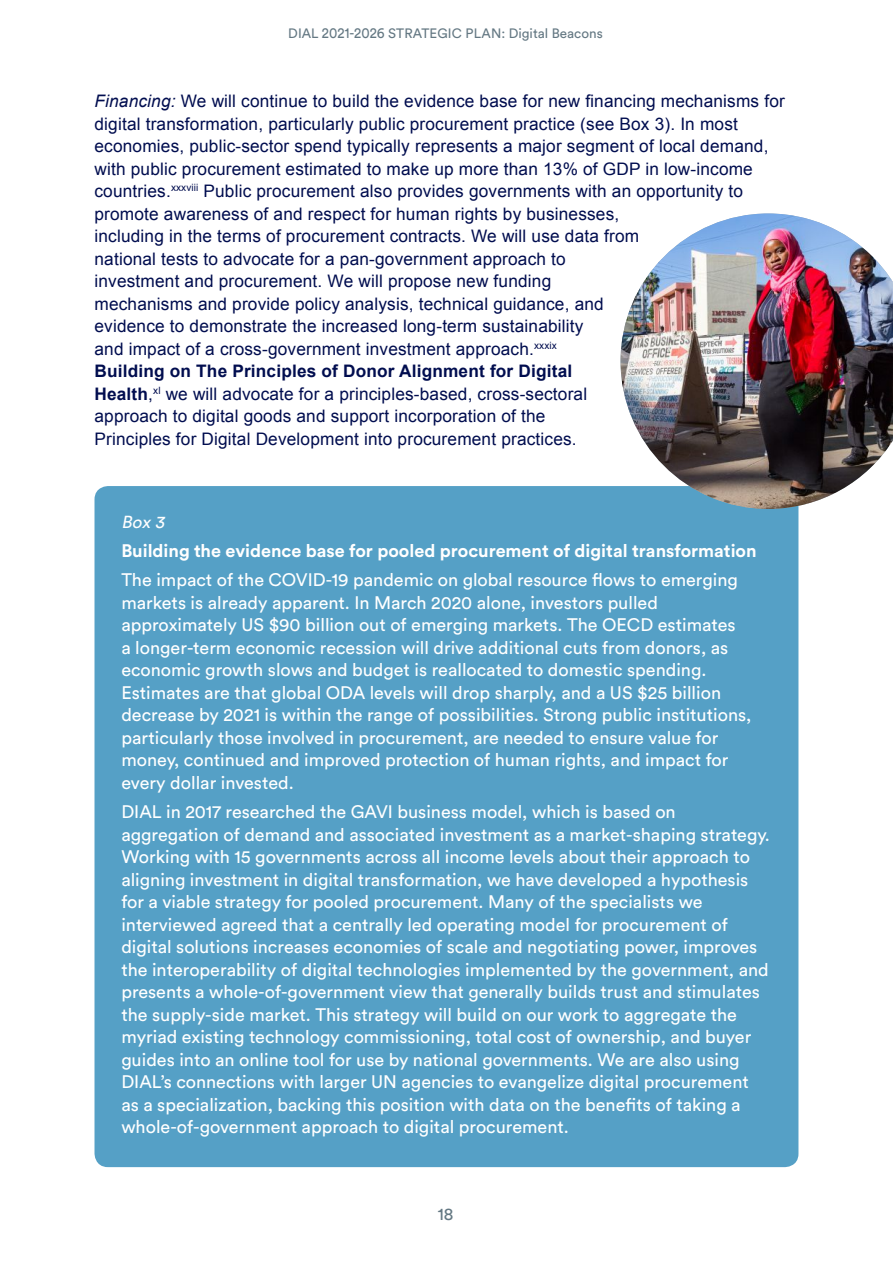
<style>
.page{position:relative;width:893px;height:1263px;background:#fff}
.page>*{position:absolute;margin:0;border:0;box-sizing:border-box;transform-origin:0 0}
.Box_copy{font:18px/22.5px "Circular Std";color:#fff}
.Box_copy-2{font:700 18px "Circular Std";color:#fff}
.t1{font:17.25px/22.5px "Arial";letter-spacing:.01em;color:#010d4f}
.t2{font:italic 17.25px "Circular Std";color:#fff}
.t3{font:17.25px "Circular Std";color:#647883}
.t4{font:13.5px "Circular Std";color:#647883}
.s1{font-size:14.85px}
.s2{font-style:italic}
.s3{font-weight:700}
</style>
<div class="page">
<div style="left:94px;top:486px;width:704px;height:681px;background:#55a0c6;border-radius:14px"></div>
<img style="left:620px;top:213px;width:273px;height:296px">
<p class="t4" style="left:288px;top:25px;width:316px">DIAL <span class="s1">2021-2026</span> STRATEGIC PLAN: Digital Beacons</p>
<p class="t1" style="left:94px;top:90px;width:692px"><span class="s2">Financing:</span> We will continue to build the evidence base for new financing mechanisms for digital transformation, particularly public procurement practice (see Box 3). In most economies, public-sector spend typically represents a major segment of local demand, with public procurement estimated to make up more than 13% of GDP in low-income countries.<sup>xxxviii</sup> Public procurement also provides governments with an opportunity to promote awareness of and respect for human rights by businesses,<br>including in the terms of procurement contracts. We will use data from<br>national tests to advocate for a pan-government approach to<br>investment and procurement. We will propose new funding<br>mechanisms and provide policy analysis, technical guidance, and<br>evidence to demonstrate the increased long-term sustainability<br>and impact of a cross-government investment approach.<sup>xxxix<br></sup><span class="s3">Building on The Principles of Donor Alignment for Digital<br>Health</span>,<sup>xl</sup> we will advocate for a principles-based, cross-sectoral<br>approach to digital goods and support incorporation of the<br>Principles for Digital Development into procurement practices.</p>
<p class="t2" style="left:121px;top:511px;width:48px">Box 3</p>
<p class="Box_copy-2" style="left:121px;top:539px;width:637px">Building the evidence base for pooled procurement of digital transformation</p>
<p class="Box_copy" style="left:121px;top:568px;width:632px">The impact of the COVID-19 pandemic on global resource flows to emerging markets is already apparent. In March 2020 alone, investors pulled approximately US $90 billion out of emerging markets. The OECD estimates<br>a longer-term economic recession will drive additional cuts from donors, as economic growth slows and budget is reallocated to domestic spending.<br>Estimates are that global ODA levels will drop sharply, and a US $25 billion decrease by 2021 is within the range of possibilities. Strong public institutions, particularly those involved in procurement, are needed to ensure value for money, continued and improved protection of human rights, and impact for every dollar invested.</p>
<p class="Box_copy" style="left:121px;top:800px;width:650px">DIAL in 2017 researched the GAVI business model, which is based on aggregation of demand and associated investment as a market-shaping strategy.<br>Working with 15 governments across all income levels about their approach to aligning investment in digital transformation, we have developed a hypothesis for a viable strategy for pooled procurement. Many of the specialists we interviewed agreed that a centrally led operating model for procurement of digital solutions increases economies of scale and negotiating power, improves the interoperability of digital technologies implemented by the government, and presents a whole-of-government view that generally builds trust and stimulates the supply-side market. This strategy will build on our work to aggregate the myriad existing technology commissioning, total cost of ownership, and buyer guides into an online tool for use by national governments. We are also using DIAL’s connections with larger UN agencies to evangelize digital procurement as a specialization, backing this position with data on the benefits of taking a whole-of-government approach to digital procurement.</p>
<p class="t3" style="left:438px;top:1203px;width:17px">18</p>
</div>
